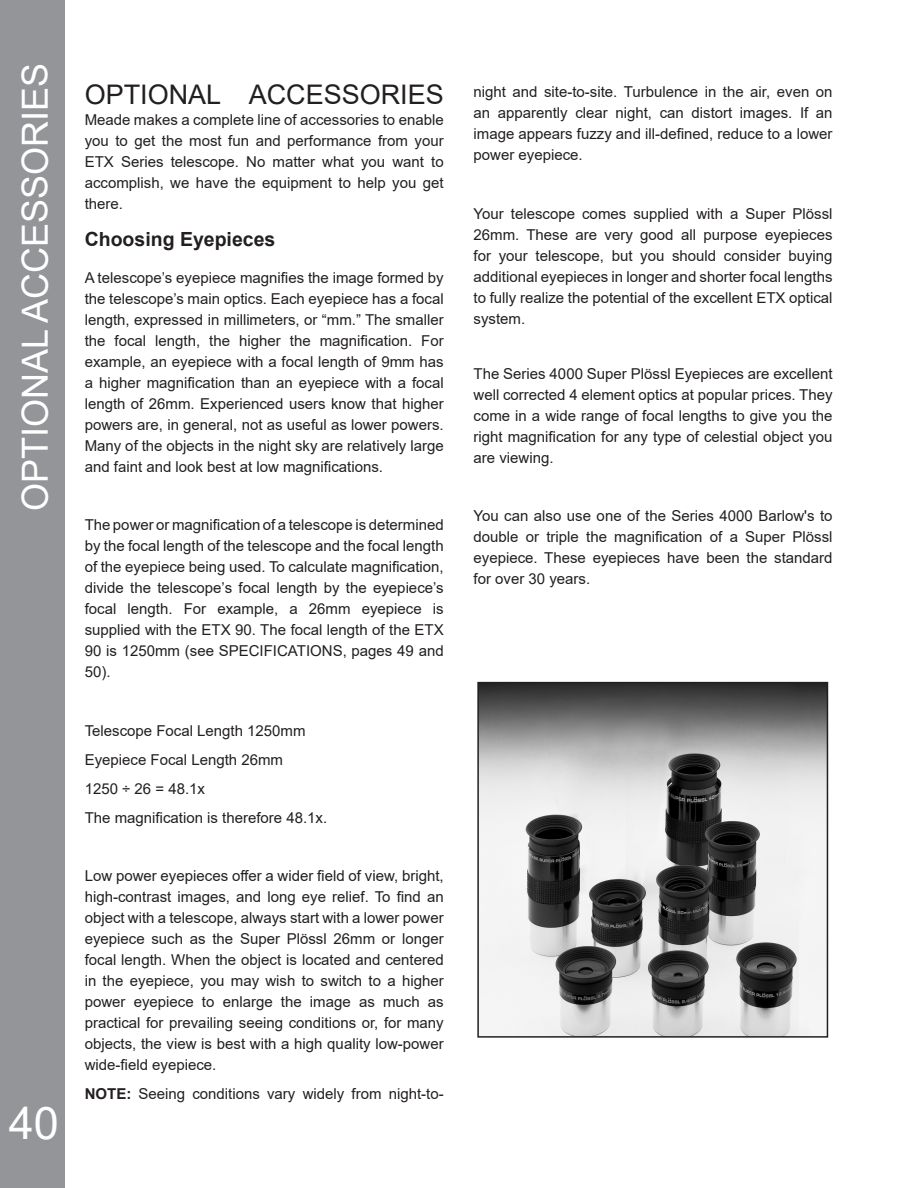
<style>
.page{position:relative;width:918px;height:1188px;background:#fff}
.page>*{position:absolute;margin:0;border:0;box-sizing:border-box;transform-origin:0 0}
.t1{font:45px "Arial";color:#fff}
.t2{font:36px "Arial";color:#fff}
.t3{font:27px "Arial";color:#231f20}
.t4{font:700 19.5px "Arial";color:#231f20}
.t5{font:15px/21px "Arial";color:#231f20;text-align:justify}
.s1{font-weight:700}
</style>
<div class="page">
<div style="left:0;top:0;width:64px;height:1188px;background:#939598"></div>
<img style="left:480px;top:685px;width:345px;height:350px">
<div style="left:477px;top:682px;width:351px;height:356px;border:2px solid #231f20"></div>
<p class="t2" style="left:10px;top:511px;width:450px;rotate:-90deg">OPTIONAL ACCESSORIES</p>
<p class="t1" style="left:9px;top:1092px;width:52px">40</p>
<p class="t3" style="left:85px;top:76px;width:361px">OPTIONAL ACCESSORIES</p>
<p class="t5" style="left:85px;top:109px;width:361px">Meade makes a complete line of accessories to enable you to get the most fun and performance from your ETX Series telescope. No matter what you want to accomplish, we have the equipment to help you get there.</p>
<p class="t4" style="left:85px;top:226px;width:192px">Choosing Eyepieces</p>
<p class="t5" style="left:85px;top:267px;width:361px">A telescope’s eyepiece magnifies the image formed by the telescope’s main optics. Each eyepiece has a focal length, expressed in millimeters, or “mm.” The smaller the focal length, the higher the magnification. For example, an eyepiece with a focal length of 9mm has a higher magnification than an eyepiece with a focal length of 26mm. Experienced users know that higher powers are, in general, not as useful as lower powers.<br>Many of the objects in the night sky are relatively large and faint and look best at low magnifications.</p>
<p class="t5" style="left:85px;top:515px;width:361px">The power or magnification of a telescope is determined by the focal length of the telescope and the focal length of the eyepiece being used. To calculate magnification, divide the telescope’s focal length by the eyepiece’s focal length. For example, a 26mm eyepiece is supplied with the ETX 90. The focal length of the ETX 90 is 1250mm (see SPECIFICATIONS, pages 49 and 50).</p>
<p class="t5" style="left:85px;top:720px;width:222px">Telescope Focal Length 1250mm</p>
<p class="t5" style="left:85px;top:749px;width:200px">Eyepiece Focal Length 26mm</p>
<p class="t5" style="left:85px;top:778px;width:122px">1250 ÷ 26 = 48.1x</p>
<p class="t5" style="left:85px;top:807px;width:244px">The magnification is therefore 48.1x.</p>
<p class="t5" style="left:85px;top:865px;width:361px">Low power eyepieces offer a wider field of view, bright, high-contrast images, and long eye relief. To find an object with a telescope, always start with a lower power eyepiece such as the Super Plössl 26mm or longer focal length. When the object is located and centered in the eyepiece, you may wish to switch to a higher power eyepiece to enlarge the image as much as practical for prevailing seeing conditions or, for many objects, the view is best with a high quality low-power wide-field eyepiece.</p>
<p class="t5" style="left:85px;top:1083px;width:361px"><span class="s1">NOTE:</span> Seeing conditions vary widely from night-to-</p>
<p class="t5" style="left:474px;top:81px;width:361px">night and site-to-site. Turbulence in the air, even on an apparently clear night, can distort images. If an image appears fuzzy and ill-defined, reduce to a lower power eyepiece.</p>
<p class="t5" style="left:474px;top:203px;width:361px">Your telescope comes supplied with a Super Plössl 26mm. These are very good all purpose eyepieces for your telescope, but you should consider buying additional eyepieces in longer and shorter focal lengths to fully realize the potential of the excellent ETX optical system.</p>
<p class="t5" style="left:474px;top:363px;width:361px">The Series 4000 Super Plössl Eyepieces are excellent well corrected 4 element optics at popular prices. They come in a wide range of focal lengths to give you the right magnification for any type of celestial object you are viewing.</p>
<p class="t5" style="left:474px;top:505px;width:361px">You can also use one of the Series 4000 Barlow's to double or triple the magnification of a Super Plössl eyepiece. These eyepieces have been the standard for over 30 years.</p>
</div>
